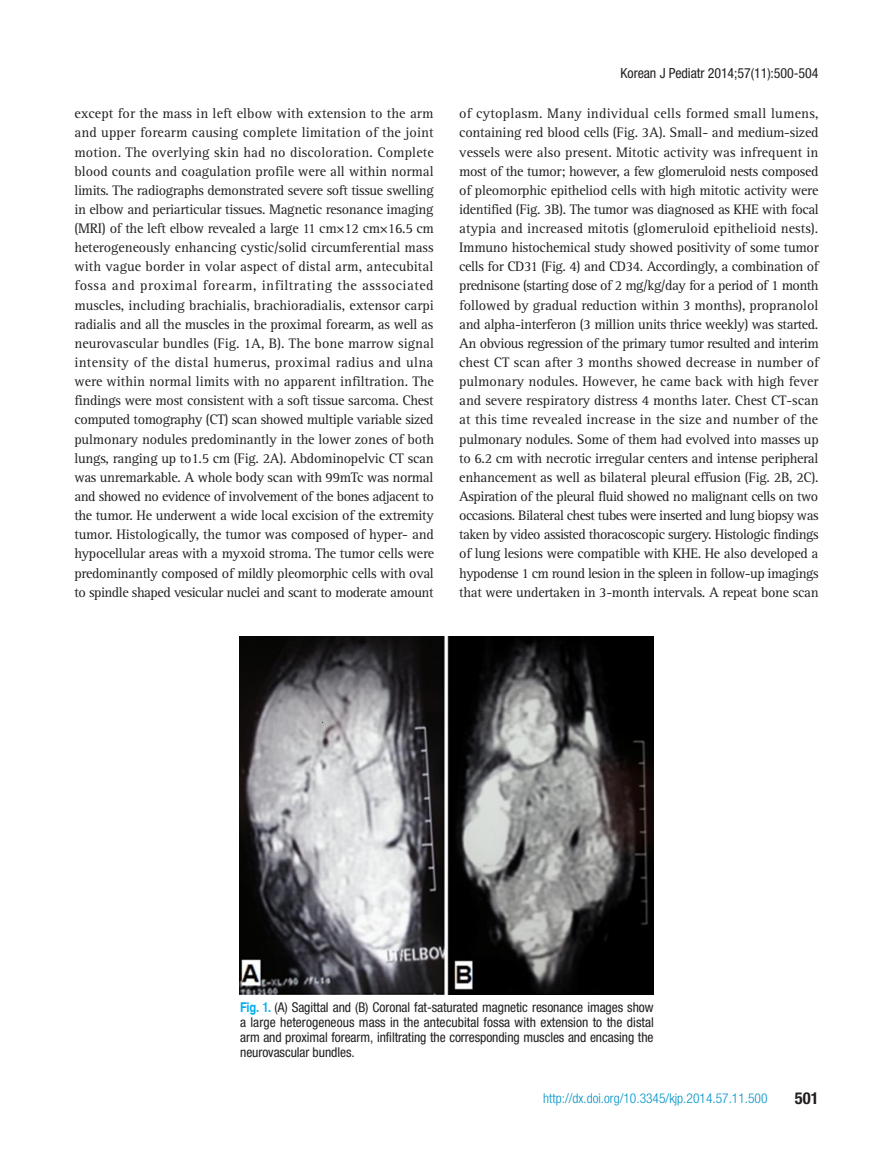
<style>
.page{position:relative;width:893px;height:1170px;background:#fff}
.page>*{position:absolute;margin:0;border:0;box-sizing:border-box;transform-origin:0 0}
.t1{font:700 condensed 16.5px "Helvetica Neue";color:#231f20}
.바탕글{font:14.25px/19.2px "Rotis Serif Std";letter-spacing:-.035em;color:#231f20;text-align:justify}
.표준{font:condensed 13.95px "Helvetica Neue";letter-spacing:-.005em;color:#231f20}
.t2{font:condensed 13.5px/15px "Helvetica Neue";letter-spacing:-.005em;color:#231f20;text-align:justify}
.t3{font:300 condensed 13.5px "Helvetica Neue";color:#0092c8}
.s1{font-family:"Helvetica";font-weight:700;color:#00aeef}
</style>
<div class="page">
<img style="left:240px;top:636px;width:413px;height:358px">
<p class="표준" style="left:621px;top:65px;width:199px">Korean J Pediatr 2014;57(11):500-504</p>
<p class="바탕글" style="left:74px;top:104px;width:361px">except for the mass in left elbow with extension to the arm and upper forearm causing complete limitation of the joint motion. The overlying skin had no discoloration. Complete blood counts and coagulation profile were all within normal limits. The radiographs demonstrated severe soft tissue swelling in elbow and periarticular tissues. Magnetic resonance imaging (MRI) of the left elbow revealed a large 11 cm×12 cm×16.5 cm heterogeneously enhancing cystic/solid circumferential mass with vague border in volar aspect of distal arm, antecubital fossa and proximal forearm, infiltrating the asssociated muscles, including brachialis, brachioradialis, extensor carpi radialis and all the muscles in the proximal forearm, as well as neurovascular bundles (Fig. 1A, B). The bone marrow signal intensity of the distal humerus, proximal radius and ulna were within normal limits with no apparent infiltration. The findings were most consistent with a soft tissue sarcoma. Chest computed tomography (CT) scan showed multiple variable sized pulmonary nodules predominantly in the lower zones of both lungs, ranging up to1.5 cm (Fig. 2A). Abdominopelvic CT scan was unremarkable. A whole body scan with 99mTc was normal and showed no evidence of involvement of the bones adjacent to the tumor. He underwent a wide local excision of the extremity tumor. Histologically, the tumor was composed of hyper- and hypocellular areas with a myxoid stroma. The tumor cells were predominantly composed of mildly pleomorphic cells with oval to spindle shaped vesicular nuclei and scant to moderate amount</p>
<p class="바탕글" style="left:459px;top:104px;width:361px">of cytoplasm. Many individual cells formed small lumens, containing red blood cells (Fig. 3A). Small- and medium-sized vessels were also present. Mitotic activity was infrequent in most of the tumor; however, a few glomeruloid nests composed of pleomorphic epitheliod cells with high mitotic activity were identified (Fig. 3B). The tumor was diagnosed as KHE with focal atypia and increased mitotis (glomeruloid epithelioid nests).<br>Immuno histochemical study showed positivity of some tumor cells for CD31 (Fig. 4) and CD34. Accordingly, a combination of prednisone (starting dose of 2 mg/kg/day for a period of 1 month followed by gradual reduction within 3 months), propranolol and alpha-interferon (3 million units thrice weekly) was started.<br>An obvious regression of the primary tumor resulted and interim chest CT scan after 3 months showed decrease in number of pulmonary nodules. However, he came back with high fever and severe respiratory distress 4 months later. Chest CT-scan at this time revealed increase in the size and number of the pulmonary nodules. Some of them had evolved into masses up to 6.2 cm with necrotic irregular centers and intense peripheral enhancement as well as bilateral pleural effusion (Fig. 2B, 2C).<br>Aspiration of the pleural fluid showed no malignant cells on two occasions. Bilateral chest tubes were inserted and lung biopsy was taken by video assisted thoracoscopic surgery. Histologic findings of lung lesions were compatible with KHE. He also developed a hypodense 1 cm round lesion in the spleen in follow-up imagings that were undertaken in 3-month intervals. A repeat bone scan</p>
<p class="t2" style="left:240px;top:999px;width:415px"><span class="s1">Fig. 1.</span> (A) Sagittal and (B) Coronal fat-saturated magnetic resonance images show a large heterogeneous mass in the antecubital fossa with extension to the distal arm and proximal forearm, infiltrating the corresponding muscles and encasing the neurovascular bundles.</p>
<p class="t3" style="left:543px;top:1090px;width:226px">http://dx.doi.org/10.3345/kjp.2014.57.11.500</p>
<p class="t1" style="left:795px;top:1087px;width:25px">501</p>
</div>
